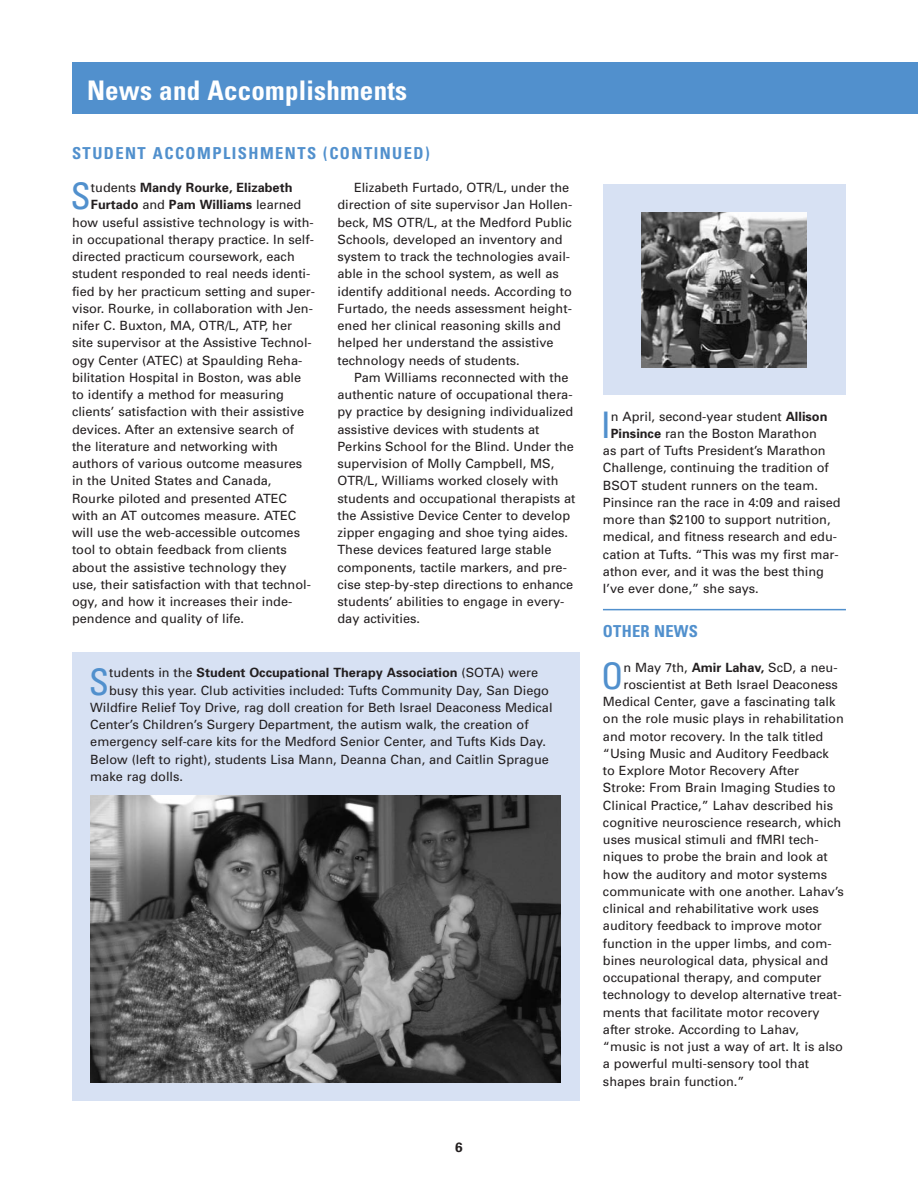
<style>
.page{position:relative;width:918px;height:1188px;background:#fff}
.page>*{position:absolute;margin:0;border:0;box-sizing:border-box;transform-origin:0 0}
.t1{font:condensed 36.6px "Univers";color:#5190cd}
.t2{font:700 condensed 27px "Univers";letter-spacing:.01em;color:#fff}
.t3{font:700 condensed 16.5px "Univers";letter-spacing:.09em;color:#5190cd}
.t4{font:700 condensed 16.5px "Univers";letter-spacing:.015em;color:#5190cd}
.t5{font:700 13.5px "Univers";color:#231f20}
.t6{font:12.75px/17.2px "Univers";color:#231f20}
.t7{font:700 12.75px "Univers";color:#231f20}
.s1{font-weight:400}
.s2{font-weight:700}
</style>
<div class="page">
<div style="left:603px;top:184px;width:243px;height:211px;background:#d7e1f3"></div>
<div style="left:72px;top:652px;width:508px;height:448px;background:#d7e1f3"></div>
<div style="left:73px;top:63px;width:845px;height:51px;background:#5190cd"></div>
<img style="left:90px;top:796px;width:470px;height:287px">
<img style="left:642px;top:212px;width:165px;height:155px">
<hr style="left:603px;top:609px;width:243px;height:1px;background:#5190cd">
<h2 class="t2" style="left:87px;top:80px;width:322px">News and Accomplishments</h2>
<p class="t3" style="left:72px;top:148px;width:359px">STUDENT ACCOMPLISHMENTS (CONTINUED)</p>
<h1 class="t1" style="left:71px;top:183px;width:22px">S</h1>
<p class="t7" style="left:91px;top:183px;width:203px"><span class="s1">tudents</span> Mandy Rourke, Elizabeth</p>
<p class="t7" style="left:91px;top:200px;width:212px">Furtado <span class="s1">and</span> Pam Williams <span class="s1">learned</span></p>
<p class="t6" style="left:72px;top:215px;width:243px">how useful assistive technology is with-</p>
<p class="t6" style="left:72px;top:232px;width:243px">in occupational therapy practice. In self-</p>
<p class="t6" style="left:72px;top:249px;width:224px">directed practicum coursework, each</p>
<p class="t6" style="left:72px;top:266px;width:240px">student responded to real needs identi-</p>
<p class="t6" style="left:72px;top:284px;width:244px">fied by her practicum setting and super-</p>
<p class="t6" style="left:72px;top:301px;width:242px">visor. Rourke, in collaboration with Jen-</p>
<p class="t6" style="left:72px;top:318px;width:222px">nifer C. Buxton, MA, OTR/L, ATP, her</p>
<p class="t6" style="left:72px;top:335px;width:241px">site supervisor at the Assistive Technol-</p>
<p class="t6" style="left:72px;top:353px;width:232px">ogy Center (ATEC) at Spaulding Reha-</p>
<p class="t6" style="left:72px;top:370px;width:231px">bilitation Hospital in Boston, was able</p>
<p class="t6" style="left:72px;top:387px;width:214px">to identify a method for measuring</p>
<p class="t6" style="left:72px;top:404px;width:234px">clients’ satisfaction with their assistive</p>
<p class="t6" style="left:72px;top:422px;width:224px">devices. After an extensive search of</p>
<p class="t6" style="left:72px;top:439px;width:208px">the literature and networking with</p>
<p class="t6" style="left:72px;top:456px;width:232px">authors of various outcome measures</p>
<p class="t6" style="left:72px;top:473px;width:201px">in the United States and Canada,</p>
<p class="t6" style="left:72px;top:491px;width:217px">Rourke piloted and presented ATEC</p>
<p class="t6" style="left:72px;top:508px;width:226px">with an AT outcomes measure. ATEC</p>
<p class="t6" style="left:72px;top:525px;width:230px">will use the web-accessible outcomes</p>
<p class="t6" style="left:72px;top:542px;width:216px">tool to obtain feedback from clients</p>
<p class="t6" style="left:72px;top:560px;width:216px">about the assistive technology they</p>
<p class="t6" style="left:72px;top:577px;width:240px">use, their satisfaction with that technol-</p>
<p class="t6" style="left:72px;top:594px;width:222px">ogy, and how it increases their inde-</p>
<p class="t6" style="left:72px;top:611px;width:174px">pendence and quality of life.</p>
<p class="t6" style="left:338px;top:180px;width:236px;text-indent:16px">Elizabeth Furtado, OTR/L, under the direction of site supervisor Jan Hollen&shy;beck, MS OTR/L, at the Medford Public Schools, developed an inventory and system to track the technologies avail&shy;able in the school system, as well as identify additional needs. According to Furtado, the needs assessment height&shy;ened her clinical reasoning skills and helped her understand the assistive technology needs of students.</p>
<p class="t6" style="left:338px;top:370px;width:239px;text-indent:16px">Pam Williams reconnected with the authentic nature of occupational thera&shy;py practice by designing individualized assistive devices with students at Perkins School for the Blind. Under the supervision of Molly Campbell, MS, OTR/L, Williams worked closely with students and occupational therapists at the Assistive Device Center to develop zipper engaging and shoe tying aides.<br>These devices featured large stable components, tactile markers, and pre&shy;cise step-by-step directions to enhance students’ abilities to engage in every&shy;day activities.</p>
<h1 class="t1" style="left:89px;top:668px;width:22px">S</h1>
<p class="t7" style="left:109px;top:668px;width:430px"><span class="s1">tudents in the</span> Student Occupational Therapy Association <span class="s1">(SOTA) were</span></p>
<p class="t6" style="left:109px;top:683px;width:441px">busy this year. Club activities included: Tufts Community Day, San Diego</p>
<p class="t6" style="left:90px;top:700px;width:464px">Wildfire Relief Toy Drive, rag doll creation for Beth Israel Deaconess Medical</p>
<p class="t6" style="left:90px;top:717px;width:440px">Center’s Children’s Surgery Department, the autism walk, the creation of</p>
<p class="t6" style="left:90px;top:734px;width:457px">emergency self-care kits for the Medford Senior Center, and Tufts Kids Day.</p>
<p class="t6" style="left:90px;top:752px;width:460px">Below (left to right), students Lisa Mann, Deanna Chan, and Caitlin Sprague</p>
<p class="t6" style="left:90px;top:769px;width:94px">make rag dolls.</p>
<p class="t5" style="left:455px;top:1142px;width:9px">6</p>
<h1 class="t1" style="left:601px;top:412px;width:12px">I</h1>
<p class="t6" style="left:611px;top:409px;width:218px">n April, second-year student <span class="s2">Allison</span></p>
<p class="t6" style="left:611px;top:426px;width:208px"><span class="s2">Pinsince</span> ran the Boston Marathon</p>
<p class="t6" style="left:603px;top:443px;width:224px">as part of Tufts President’s Marathon</p>
<p class="t6" style="left:603px;top:460px;width:227px">Challenge, continuing the tradition of</p>
<p class="t6" style="left:603px;top:478px;width:216px">BSOT student runners on the team.</p>
<p class="t6" style="left:603px;top:495px;width:239px">Pinsince ran the race in 4:09 and raised</p>
<p class="t6" style="left:603px;top:512px;width:229px">more than $2100 to support nutrition,</p>
<p class="t6" style="left:603px;top:529px;width:236px">medical, and fitness research and edu-</p>
<p class="t6" style="left:603px;top:547px;width:237px">cation at Tufts. “This was my first mar-</p>
<p class="t6" style="left:603px;top:564px;width:223px">athon ever, and it was the best thing</p>
<p class="t6" style="left:603px;top:581px;width:157px">I’ve ever done,” she says.</p>
<p class="t4" style="left:603px;top:625px;width:96px">OTHER NEWS</p>
<h1 class="t1" style="left:601px;top:662px;width:24px">O</h1>
<p class="t6" style="left:623px;top:660px;width:216px">n May 7th, <span class="s2">Amir Lahav,</span> ScD, a neu-</p>
<p class="t6" style="left:623px;top:677px;width:216px">roscientist at Beth Israel Deaconess</p>
<p class="t6" style="left:603px;top:694px;width:234px">Medical Center, gave a fascinating talk</p>
<p class="t6" style="left:603px;top:711px;width:242px">on the role music plays in rehabilitation</p>
<p class="t6" style="left:603px;top:729px;width:222px">and motor recovery. In the talk titled</p>
<p class="t6" style="left:603px;top:746px;width:227px">“Using Music and Auditory Feedback</p>
<p class="t6" style="left:603px;top:763px;width:198px">to Explore Motor Recovery After</p>
<p class="t6" style="left:603px;top:780px;width:234px">Stroke: From Brain Imaging Studies to</p>
<p class="t6" style="left:603px;top:798px;width:232px">Clinical Practice,” Lahav described his</p>
<p class="t6" style="left:603px;top:815px;width:240px">cognitive neuroscience research, which</p>
<p class="t6" style="left:603px;top:832px;width:217px">uses musical stimuli and fMRI tech-</p>
<p class="t6" style="left:603px;top:849px;width:226px">niques to probe the brain and look at</p>
<p class="t6" style="left:603px;top:867px;width:226px">how the auditory and motor systems</p>
<p class="t6" style="left:603px;top:884px;width:243px">communicate with one another. Lahav’s</p>
<p class="t6" style="left:603px;top:901px;width:218px">clinical and rehabilitative work uses</p>
<p class="t6" style="left:603px;top:918px;width:220px">auditory feedback to improve motor</p>
<p class="t6" style="left:603px;top:936px;width:230px">function in the upper limbs, and com-</p>
<p class="t6" style="left:603px;top:953px;width:227px">bines neurological data, physical and</p>
<p class="t6" style="left:603px;top:970px;width:220px">occupational therapy, and computer</p>
<p class="t6" style="left:603px;top:987px;width:240px">technology to develop alternative treat-</p>
<p class="t6" style="left:603px;top:1005px;width:218px">ments that facilitate motor recovery</p>
<p class="t6" style="left:603px;top:1022px;width:198px">after stroke. According to Lahav,</p>
<p class="t6" style="left:603px;top:1039px;width:242px">“music is not just a way of art. It is also</p>
<p class="t6" style="left:603px;top:1056px;width:208px">a powerful multi-sensory tool that</p>
<p class="t6" style="left:603px;top:1074px;width:143px">shapes brain function.”</p>
</div>
